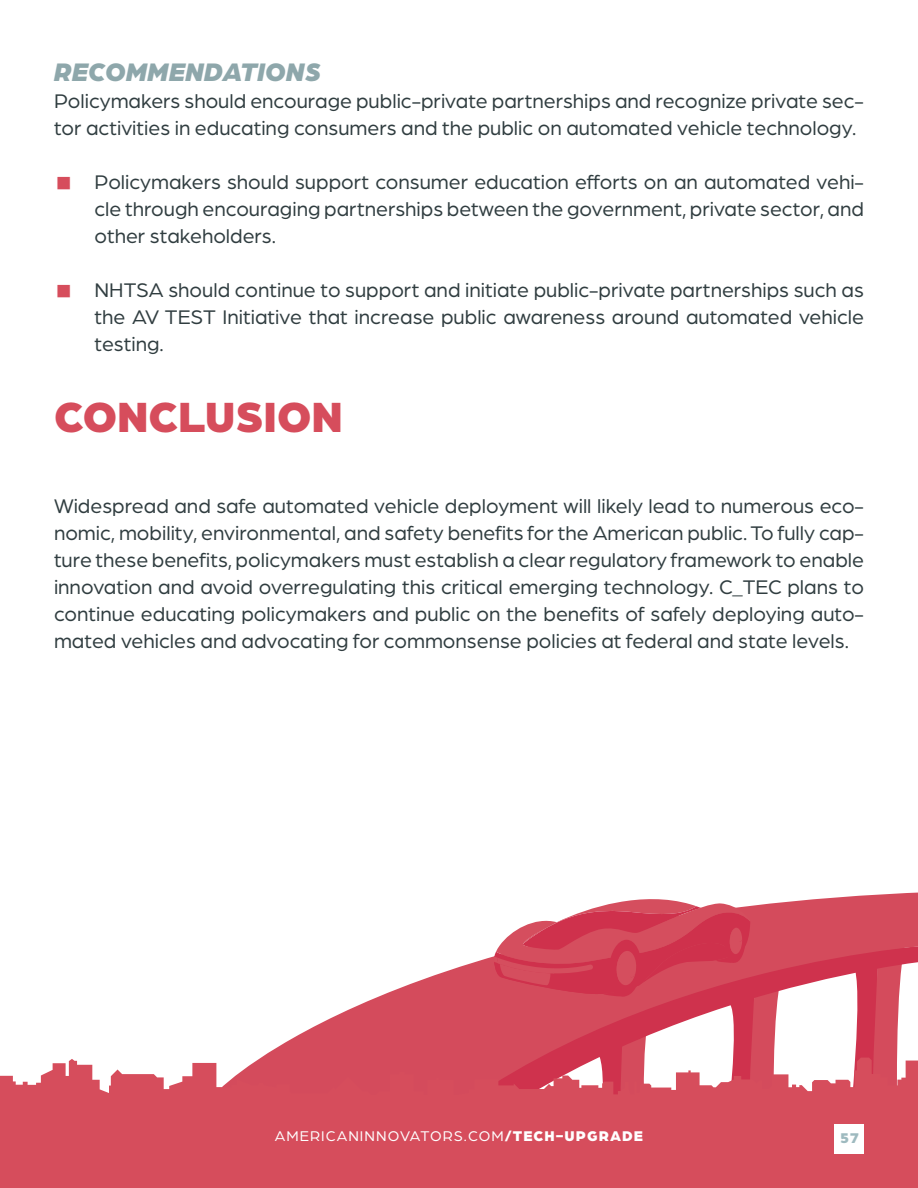
<style>
.page{position:relative;width:918px;height:1188px;background:#fff}
.page>*{position:absolute;margin:0;border:0;box-sizing:border-box;transform-origin:0 0}
.Sub-Section_Header{font:900 45px "Arboria";color:#d64d5c}
.Sub-Sub-Section_Head{font:italic 900 27px "Arboria";color:#8ea7ab}
.Body_Copy{font:21px/27px "Arboria";color:#303d40;text-align:justify}
.Label_-_White{font:15px "Arboria";letter-spacing:.07em;color:#fff}
.Label_-_White-2{font:900 15px "Arboria";color:#9ebabf}
.s1{color:#d64d5c}
.s2{font-weight:900}
</style>
<div class="page">
<svg style="left:260px;top:892px;width:658px;height:166px"></svg>
<svg style="left:493px;top:892px;width:291px;height:166px"></svg>
<svg style="left:0;top:1058px;width:918px;height:130px;background:#d85a68"></svg>
<div style="left:834px;top:1124px;width:30px;height:29px;background:#fff"></div>
<p class="Sub-Sub-Section_Head" style="left:54px;top:53px;width:269px">RECOMMENDATIONS</p>
<p class="Body_Copy" style="left:54px;top:87px;width:812px">Policymakers should encourage public-private partnerships and recognize private sec&shy;tor activities in educating consumers and the public on automated vehicle technology.</p>
<p class="Body_Copy" style="left:94px;top:168px;width:771px;text-indent:-40px"><span class="s1">◼</span> Policymakers should support consumer education efforts on an automated vehi&shy;cle through encouraging partnerships between the government, private sector, and other stakeholders.</p>
<p class="Body_Copy" style="left:94px;top:276px;width:771px;text-indent:-40px"><span class="s1">◼</span> NHTSA should continue to support and initiate public-private partnerships such as the AV TEST Initiative that increase public awareness around automated vehicle testing.</p>
<p class="Sub-Section_Header" style="left:54px;top:385px;width:291px">CONCLUSION</p>
<p class="Body_Copy" style="left:54px;top:492px;width:812px">Widespread and safe automated vehicle deployment will likely lead to numerous eco&shy;nomic, mobility, environmental, and safety benefits for the American public. To fully cap&shy;ture these benefits, policymakers must establish a clear regulatory framework to enable innovation and avoid overregulating this critical emerging technology. C_TEC plans to continue educating policymakers and public on the benefits of safely deploying auto&shy;mated vehicles and advocating for commonsense policies at federal and state levels.</p>
<p class="Label_-_White" style="left:275px;top:1127px;width:370px">AMERICANINNOVATORS.COM<span class="s2">/TECH-UPGRADE</span></p>
<p class="Label_-_White-2" style="left:840px;top:1127px;width:20px">57</p>
</div>
